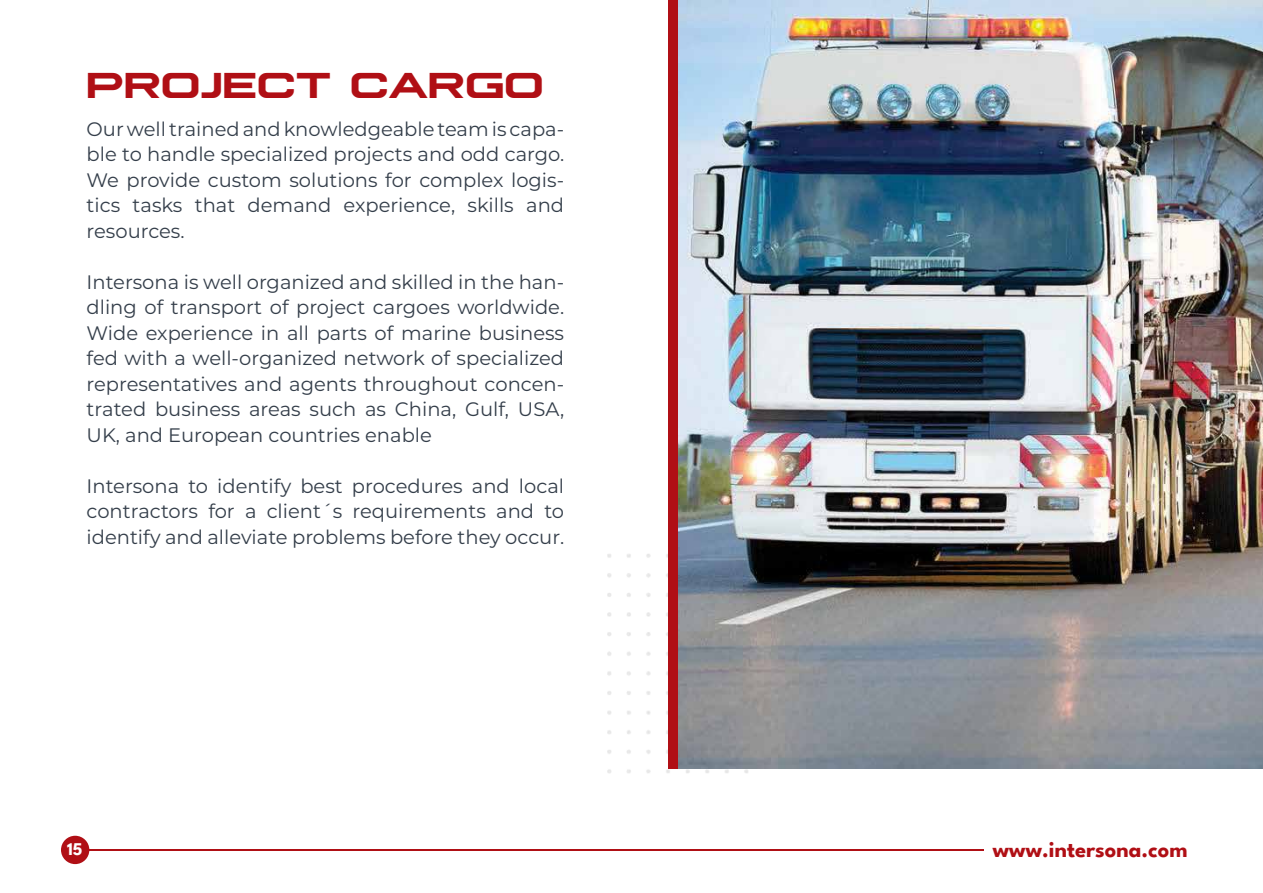
<style>
.page{position:relative;width:1263px;height:893px;background:#fff}
.page>*{position:absolute;margin:0;border:0;box-sizing:border-box;transform-origin:0 0}
.t1{font:700 37.5px "Plateia";color:#b00f15}
.t2{font:700 22.5px "League Spartan";color:#b00f15}
.t3{font:19.5px/25.5px "Montserrat";color:#343e4a;text-align:justify}
.t4{font:700 18px "League Spartan";color:#fff}
</style>
<div class="page">
<img style="left:607px;top:554px;width:141px;height:219px">
<img style="left:679px;top:0;width:584px;height:769px">
<hr style="left:75px;top:849px;width:908px;height:1px;background:#b00f15">
<div style="left:61px;top:836px;width:28px;height:28px;background:#b00f15;border-radius:50%"></div>
<h1 class="t1" style="left:87px;top:63px;width:458px">PROJECT CARGO</h1>
<p class="t3" style="left:87px;top:115px;width:479px">Our well trained and knowledgeable team is capa&shy;ble to handle specialized projects and odd cargo.<br>We provide custom solutions for complex logis&shy;tics tasks that demand experience, skills and resources.</p>
<p class="t3" style="left:87px;top:268px;width:479px">Intersona is well organized and skilled in the han&shy;dling of transport of project cargoes worldwide.<br>Wide experience in all parts of marine business fed with a well-organized network of specialized representatives and agents throughout concen&shy;trated business areas such as China, Gulf, USA, UK, and European countries enable</p>
<p class="t3" style="left:87px;top:472px;width:479px">Intersona to identify best procedures and local contractors for a client´s requirements and to identify and alleviate problems before they occur.</p>
<p class="t4" style="left:67px;top:835px;width:17px">15</p>
<p class="t2" style="left:993px;top:832px;width:196px">www.intersona.com</p>
</div>
